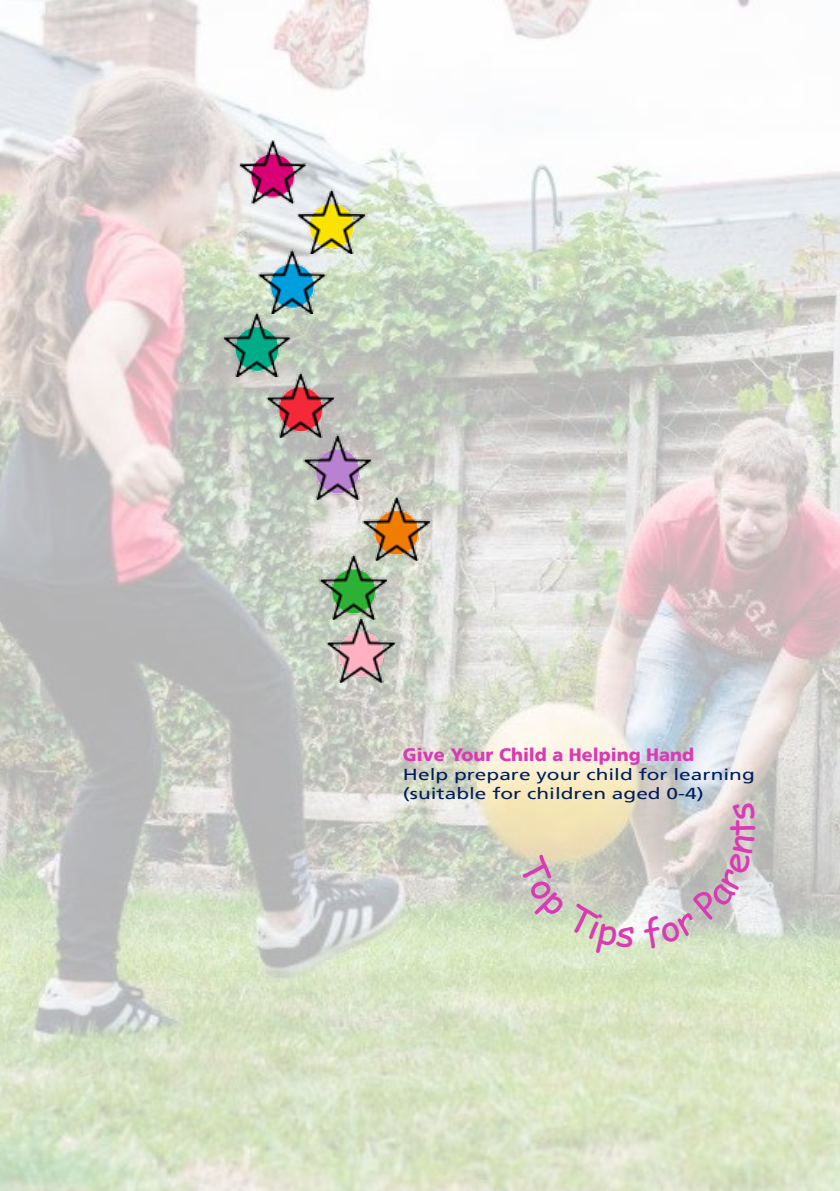
<style>
.page{position:relative;width:840px;height:1191px;background:#fff}
.page>*{position:absolute;margin:0;border:0;box-sizing:border-box;transform-origin:0 0}
.t1{font:36px "Comic Sans MS";color:#da3ab3;scale:1.06 1}
.t2{font:900 18px "Frutiger CE";color:#da3ab3}
.t3{font:16px/19.2px "Frutiger CE";color:#001f5b;scale:1.31 1}
</style>
<div class="page">
<img style="left:0;top:0;width:839px;height:1191px">
<img style="left:237px;top:136px;width:72px;height:71px">
<img style="left:296px;top:183px;width:71px;height:71px">
<img style="left:257px;top:243px;width:71px;height:71px">
<img style="left:221px;top:306px;width:72px;height:71px">
<img style="left:265px;top:366px;width:71px;height:71px">
<img style="left:302px;top:428px;width:71px;height:71px">
<img style="left:361px;top:489px;width:71px;height:72px">
<img style="left:318px;top:548px;width:71px;height:71px">
<img style="left:325px;top:611px;width:72px;height:71px">
<svg style="left:517px;top:854px;width:116px;height:101px;background:#ced6c0"></svg>
<svg style="left:641px;top:834px;width:114px;height:115px;background:#d3d4cd"></svg>
<svg style="left:732px;top:801px;width:23px;height:19px"></svg>
<p class="t2" style="left:403px;top:744px;width:292px">Give Your Child a Helping Hand</p>
<p class="t3" style="left:403px;top:765px;width:270px">Help prepare your child for learning (suitable for children aged 0-4)</p>
<p class="t1" style="left:714px;top:836px;width:19px;rotate:-90deg">t</p>
</div>
